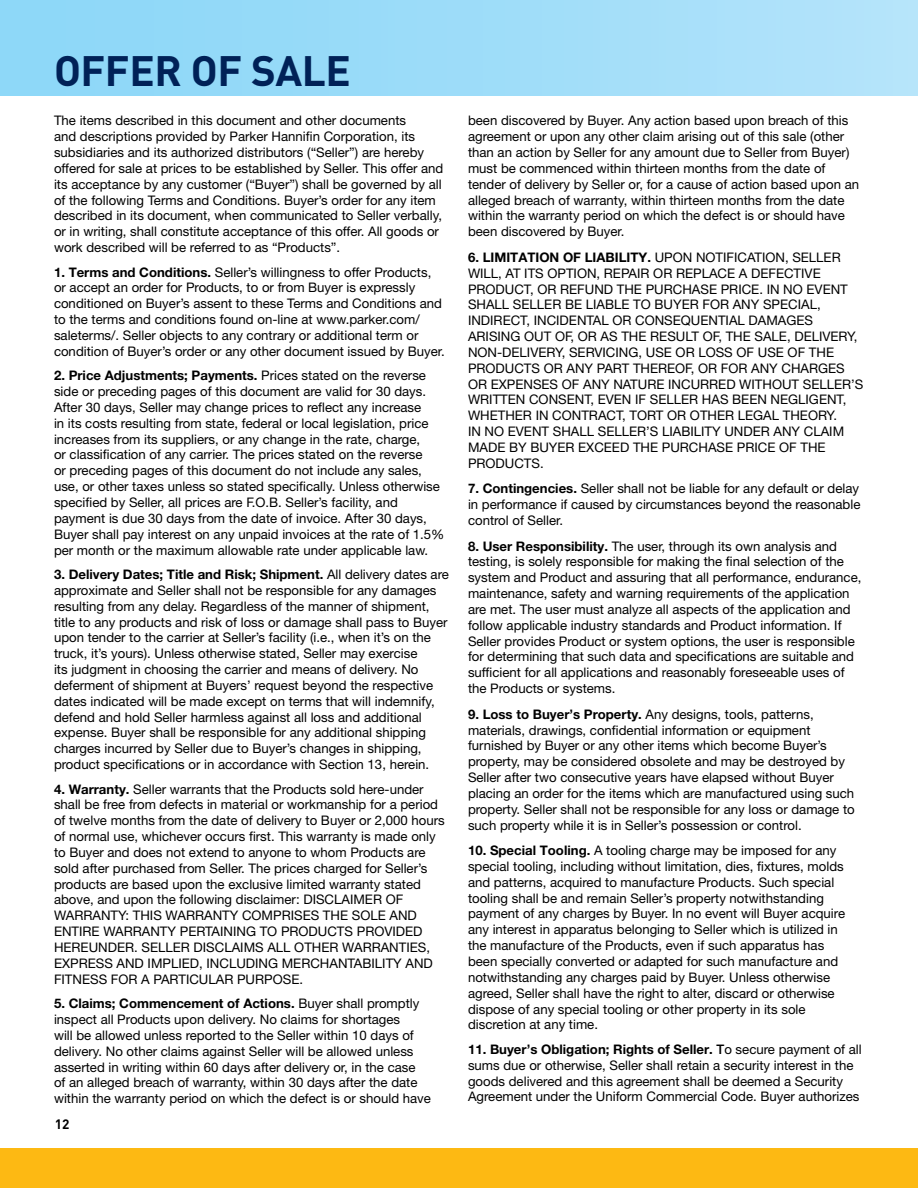
<style>
.page{position:relative;width:918px;height:1188px;background:#fff}
.page>*{position:absolute;margin:0;border:0;box-sizing:border-box;transform-origin:0 0}
.t1{font:700 42px "DINOT";letter-spacing:-.01em;color:#002157}
.t2{font:700 13.5px "DINOT";color:#000}
.t3{font:13.2px/15.9px "Helvetica Neue LT Std";color:#000}
.s1{font-weight:700}
.s2{font-weight:500}
</style>
<div class="page">
<div style="left:0;top:0;width:918px;height:95px;background:linear-gradient(to right,#8ad6f8,#b3e3fa)"></div>
<div style="left:0;top:1148px;width:918px;height:40px;background:#fdb913"></div>
<h1 class="t1" style="left:54px;top:42px;width:298px">OFFER OF SALE</h1>
<p class="t3" style="left:54px;top:113px;width:391px">The items described in this document and other documents<br>and descriptions provided by Parker Hannifin Corporation, its subsidiaries and its authorized distributors (“Seller”) are hereby offered for sale at prices to be established by Seller. This offer and its acceptance by any customer (“Buyer”) shall be governed by all of the following Terms and Conditions. Buyer’s order for any item described in its document, when communicated to Seller verbally, or in writing, shall constitute acceptance of this offer. All goods or work described will be referred to as “Products”.</p>
<p class="t3" style="left:54px;top:264px;width:392px"><span class="s1">1. Terms and Conditions.</span> Seller’s willingness to offer Products, or accept an order for Products, to or from Buyer is expressly conditioned on Buyer’s assent to these Terms and Conditions and to the terms and conditions found on-line at www.parker.com/ saleterms/. Seller objects to any contrary or additional term or condition of Buyer’s order or any other document issued by Buyer.</p>
<p class="t3" style="left:54px;top:367px;width:392px"><span class="s1">2. Price Adjustments; Payments.</span> Prices stated on the reverse side or preceding pages of this document are valid for 30 days.<br>After 30 days, Seller may change prices to reflect any increase<br>in its costs resulting from state, federal or local legislation, price increases from its suppliers, or any change in the rate, charge,<br>or classification of any carrier. The prices stated on the reverse<br>or preceding pages of this document do not include any sales, use, or other taxes unless so stated specifically. Unless otherwise specified by Seller, all prices are F.O.B. Seller’s facility, and payment is due 30 days from the date of invoice. After 30 days, Buyer shall pay interest on any unpaid invoices at the rate of 1.5% per month or the maximum allowable rate under applicable law.</p>
<p class="t3" style="left:54px;top:566px;width:396px"><span class="s1">3. Delivery Dates; Title and Risk; Shipment.</span> All delivery dates are approximate and Seller shall not be responsible for any damages resulting from any delay. Regardless of the manner of shipment, title to any products and risk of loss or damage shall pass to Buyer upon tender to the carrier at Seller’s facility (i.e., when it’s on the truck, it’s yours). Unless otherwise stated, Seller may exercise<br>its judgment in choosing the carrier and means of delivery. No deferment of shipment at Buyers’ request beyond the respective dates indicated will be made except on terms that will indemnify, defend and hold Seller harmless against all loss and additional expense. Buyer shall be responsible for any additional shipping charges incurred by Seller due to Buyer’s changes in shipping, product specifications or in accordance with Section 13, herein.</p>
<p class="t3" style="left:54px;top:781px;width:392px"><span class="s1">4. Warranty.</span> Seller warrants that the Products sold here-under shall be free from defects in material or workmanship for a period of twelve months from the date of delivery to Buyer or 2,000 hours of normal use, whichever occurs first. This warranty is made only to Buyer and does not extend to anyone to whom Products are sold after purchased from Seller. The prices charged for Seller’s products are based upon the exclusive limited warranty stated above, and upon the following disclaimer: DISCLAIMER OF WARRANTY: THIS WARRANTY COMPRISES THE SOLE AND ENTIRE WARRANTY PERTAINING TO PRODUCTS PROVIDED HEREUNDER. SELLER DISCLAIMS ALL OTHER WARRANTIES, EXPRESS AND IMPLIED, INCLUDING MERCHANTABILITY AND FITNESS FOR A PARTICULAR PURPOSE.</p>
<p class="t3" style="left:54px;top:995px;width:378px"><span class="s1">5. Claims; Commencement of Actions.</span> Buyer shall promptly inspect all Products upon delivery. No claims for shortages<br>will be allowed unless reported to the Seller within 10 days of delivery. No other claims against Seller will be allowed unless asserted in writing within 60 days after delivery or, in the case<br>of an alleged breach of warranty, within 30 days after the date within the warranty period on which the defect is or should have</p>
<p class="t2" style="left:55px;top:1115px;width:16px">12</p>
<p class="t3" style="left:468px;top:113px;width:393px">been discovered by Buyer. Any action based upon breach of this agreement or upon any other claim arising out of this sale (other than an action by Seller for any amount due to Seller from Buyer) must be commenced within thirteen months from the date of tender of delivery by Seller or, for a cause of action based upon an alleged breach of warranty, within thirteen months from the date within the warranty period on which the defect is or should have been discovered by Buyer.</p>
<p class="t3" style="left:468px;top:249px;width:397px"><span class="s1">6. LIMITATION OF LIABILITY.</span> UPON NOTIFICATION, SELLER WILL, AT ITS OPTION, REPAIR OR REPLACE A DEFECTIVE PRODUCT, OR REFUND THE PURCHASE PRICE. IN NO EVENT SHALL SELLER BE LIABLE TO BUYER FOR ANY SPECIAL, INDIRECT, INCIDENTAL OR CONSEQUENTIAL DAMAGES ARISING OUT OF, OR AS THE RESULT OF, THE SALE, DELIVERY, NON-DELIVERY, SERVICING, USE OR LOSS OF USE OF THE PRODUCTS OR ANY PART THEREOF, OR FOR ANY CHARGES OR EXPENSES OF ANY NATURE INCURRED WITHOUT SELLER’S WRITTEN CONSENT, EVEN IF SELLER HAS BEEN NEGLIGENT, WHETHER IN CONTRACT, TORT OR OTHER LEGAL THEORY.<br>IN NO EVENT SHALL SELLER’S LIABILITY UNDER ANY CLAIM MADE BY BUYER EXCEED THE PURCHASE PRICE OF THE PRODUCTS.</p>
<p class="t3" style="left:468px;top:481px;width:394px;text-align:justify"><span class="s1">7. Contingencies.</span> Seller shall not be liable for any default or delay in performance if caused by circumstances beyond the reasonable control of Seller.</p>
<p class="t3" style="left:468px;top:538px;width:395px"><span class="s1">8. User Responsibility.</span> The user, through its own analysis and testing, is solely responsible for making the final selection of the system and Product and assuring that all performance, endurance, maintenance, safety and warning requirements of the application are met. The user must analyze all aspects of the application and follow applicable industry standards and Product information. If Seller provides Product or system options, the user is responsible for determining that such data and specifications are suitable and sufficient for all applications and reasonably foreseeable uses of the Products or systems.</p>
<p class="t3" style="left:468px;top:706px;width:388px"><span class="s1">9. Loss to Buyer’s Property.</span> Any designs, tools, patterns, materials, drawings, confidential information or equipment furnished by Buyer or any other items which become Buyer’s property, may be considered obsolete and may be destroyed by Seller after two consecutive years have elapsed without Buyer placing an order for the items which are manufactured using such property. Seller shall not be responsible for any loss or damage to such property while it is in Seller’s possession or control.</p>
<p class="t3" style="left:468px;top:842px;width:379px"><span class="s1">10. Special Tooling.</span> A tooling charge may be imposed for any special tooling, including without limitation, dies, fixtures, molds and patterns, acquired to manufacture Products. Such special tooling shall be and remain Seller’s property notwithstanding payment of any charges by Buyer. In no event will Buyer acquire any interest in apparatus belonging to Seller which is utilized in the manufacture of the Products, even if such apparatus has been specially converted or adapted for such manufacture and notwithstanding any charges paid by Buyer. Unless otherwise agreed, Seller shall have the right to alter, discard or otherwise dispose of any special tooling or other property in its sole discretion at any time.</p>
<p class="t3" style="left:468px;top:1041px;width:395px"><span class="s1">11. Buyer’s Obligation; Rights of Seller.</span> <span class="s2">T</span>o secure payment of all sums due or otherwise, Seller shall retain a security interest in the goods delivered and this agreement shall be deemed a Security Agreement under the Uniform Commercial Code. Buyer authorizes</p>
</div>
